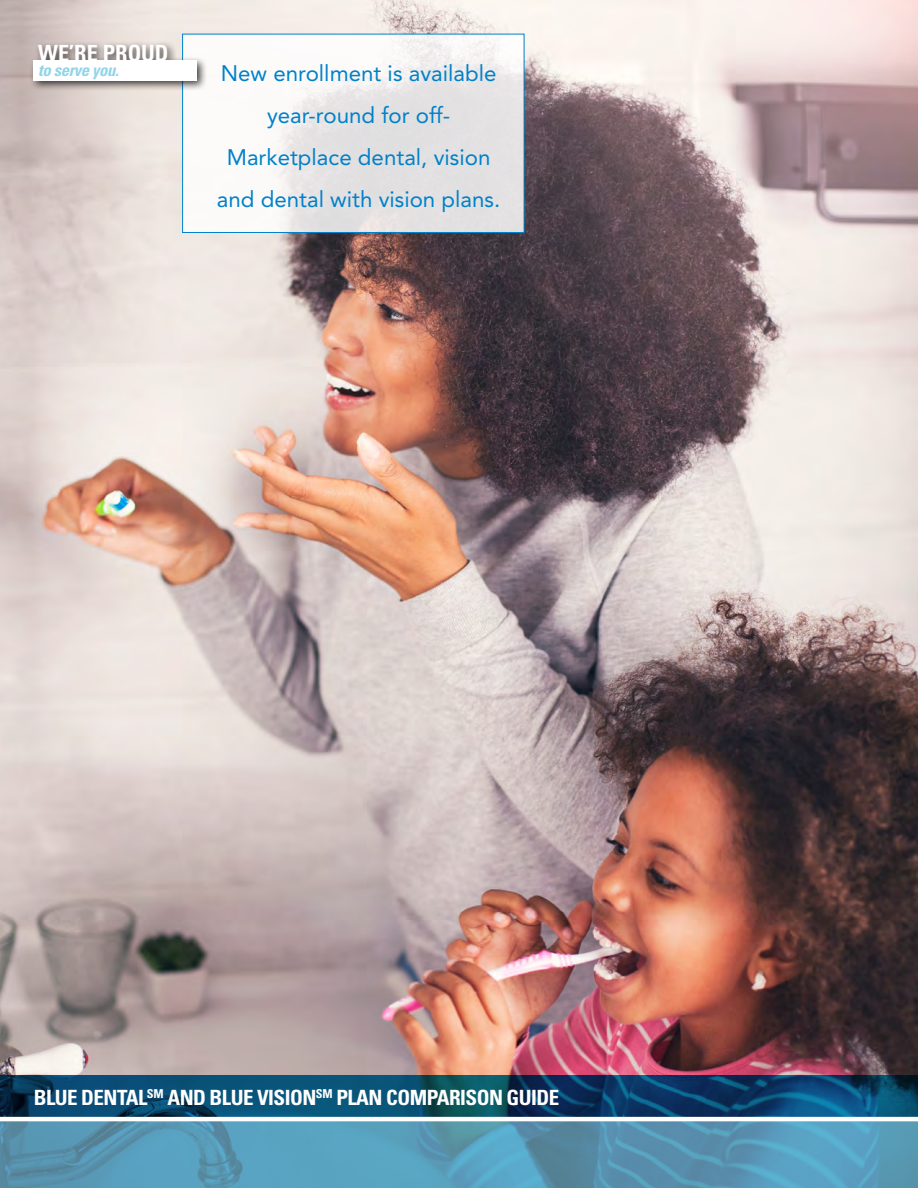
<style>
.page{position:relative;width:918px;height:1188px;background:#fff}
.page>*{position:absolute;margin:0;border:0;box-sizing:border-box;transform-origin:0 0}
.t1{font:22.35px/41.8px "Avenir LT Std";color:#0081c9;text-align:center}
.t2{font:700 condensed 22.35px "Univers LT Std";color:#fff}
.t3{font:700 condensed 21px "Univers LT Std";letter-spacing:-.025em;color:#fff}
.t4{font:italic 700 condensed 16.8px "Univers LT Std";letter-spacing:-.025em;color:#93d4e9}
</style>
<div class="page">
<img style="left:0;top:0;width:918px;height:1076px">
<img style="left:0;top:1076px;width:918px;height:41px">
<svg style="left:0;top:1121px;width:918px;height:67px;background:#589ab7"></svg>
<svg style="left:184px;top:36px;width:338px;height:195px"></svg>
<div style="left:182px;top:34px;width:342px;height:199px;border:1px solid #0081c9"></div>
<div style="left:29px;top:39px;width:178px;height:52px;background:#000;opacity:.75"></div>
<div style="left:34px;top:61px;width:163px;height:20px;background:#fff"></div>
<p class="t2" style="left:38px;top:39px;width:132px">WE’RE PROUD</p>
<p class="t4" style="left:38px;top:60px;width:82px">to serve you.</p>
<p class="t1" style="left:217px;top:52px;width:285px">New enrollment is available year-round for off-<br>Marketplace dental, vision and dental with vision plans.</p>
<p class="t3" style="left:34px;top:1084px;width:527px">BLUE DENTAL<sup>SM</sup> AND BLUE VISION<sup>SM</sup> PLAN COMPARISON GUIDE</p>
</div>
